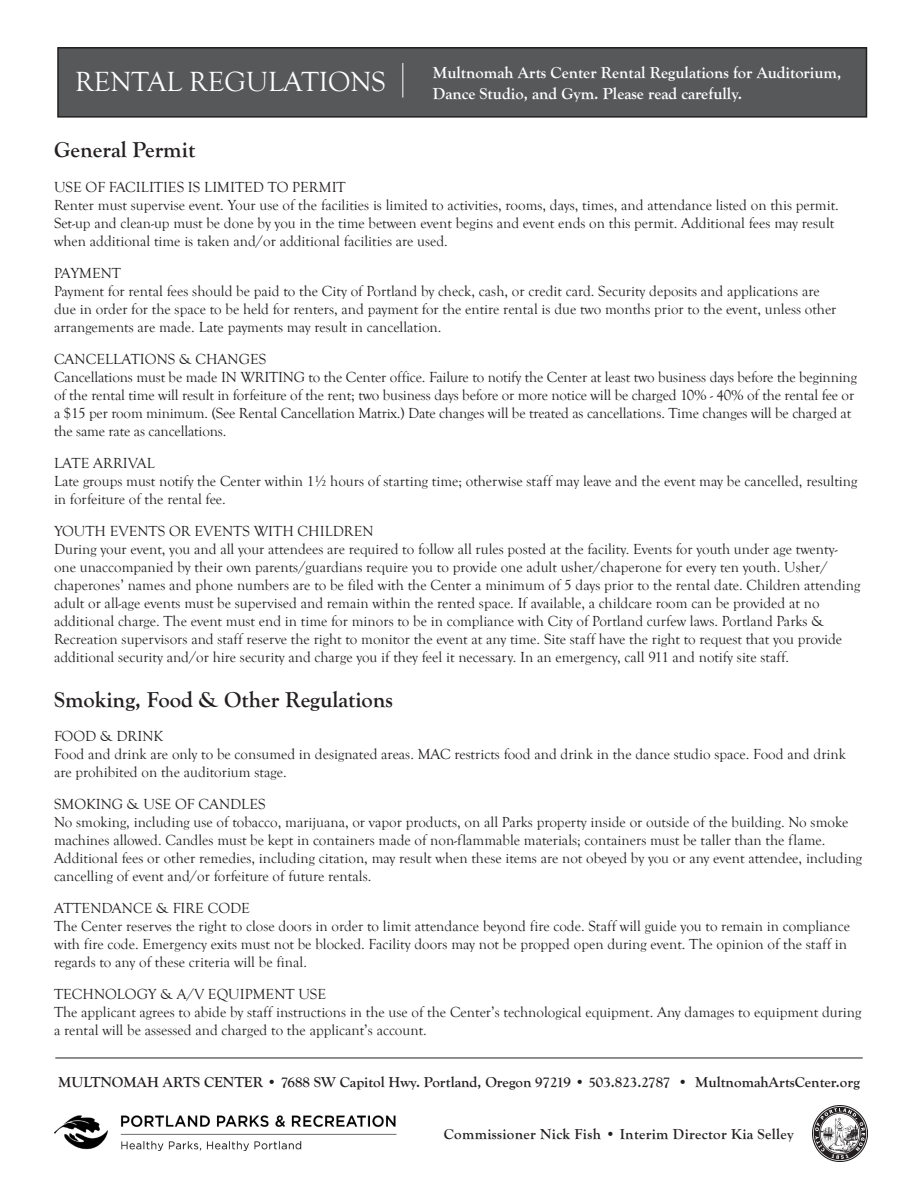
<style>
.page{position:relative;width:918px;height:1188px;background:#fff}
.page>*{position:absolute;margin:0;border:0;box-sizing:border-box;transform-origin:0 0}
.t1{font:28.5px "Goudy Old Style T";color:#fff}
.t2{font:700 22.5px "Goudy Old Style T";color:#231f20}
.t3{font:700 16.5px/21px "Goudy Old Style T";color:#fff}
.t4{font:15px/18px "Goudy Old Style T";color:#231f20}
.t5{font:700 15px "Goudy Old Style T";color:#231f20}
.t6{font:700 15px "Goudy Old Style T";letter-spacing:.02em;color:#231f20}
</style>
<div class="page">
<div style="left:58px;top:48px;width:808px;height:69px;background:#57585a"></div>
<div style="left:57px;top:47px;width:810px;height:71px;border:2px solid #231f20"></div>
<hr style="left:403px;top:63px;width:1px;height:35px;background:#fff">
<img style="left:54px;top:1115px;width:343px;height:36px">
<hr style="left:55px;top:1058px;width:808px;height:1px;background:#231f20">
<img style="left:812px;top:1106px;width:56px;height:55px">
<p class="t1" style="left:75px;top:67px;width:312px">RENTAL REGULATIONS</p>
<p class="t3" style="left:433px;top:62px;width:410px">Multnomah Arts Center Rental Regulations for Auditorium,<br>Dance Studio, and Gym. Please read carefully.</p>
<p class="t2" style="left:54px;top:137px;width:143px">General Permit</p>
<p class="t4" style="left:54px;top:178px;width:293px">USE OF FACILITIES IS LIMITED TO PERMIT</p>
<p class="t4" style="left:54px;top:196px;width:786px">Renter must supervise event. Your use of the facilities is limited to activities, rooms, days, times, and attendance listed on this permit.<br>Set-up and clean-up must be done by you in the time between event begins and event ends on this permit. Additional fees may result when additional time is taken and/or additional facilities are used.</p>
<p class="t4" style="left:54px;top:264px;width:68px">PAYMENT</p>
<p class="t4" style="left:54px;top:282px;width:784px">Payment for rental fees should be paid to the City of Portland by check, cash, or credit card. Security deposits and applications are due in order for the space to be held for renters, and payment for the entire rental is due two months prior to the event, unless other arrangements are made. Late payments may result in cancellation.</p>
<p class="t4" style="left:54px;top:350px;width:214px">CANCELLATIONS &amp; CHANGES</p>
<p class="t4" style="left:54px;top:368px;width:805px">Cancellations must be made IN WRITING to the Center office. Failure to notify the Center at least two business days before the beginning of the rental time will result in forfeiture of the rent; two business days before or more notice will be charged 10% - 40% of the rental fee or a $15 per room minimum. (See Rental Cancellation Matrix.) Date changes will be treated as cancellations. Time changes will be charged at the same rate as cancellations.</p>
<p class="t4" style="left:54px;top:454px;width:102px">LATE ARRIVAL</p>
<p class="t4" style="left:54px;top:472px;width:805px">Late groups must notify the Center within 1½ hours of starting time; otherwise staff may leave and the event may be cancelled, resulting in forfeiture of the rental fee.</p>
<p class="t4" style="left:54px;top:522px;width:321px">YOUTH EVENTS OR EVENTS WITH CHILDREN</p>
<p class="t4" style="left:54px;top:540px;width:808px">During your event, you and all your attendees are required to follow all rules posted at the facility. Events for youth under age twenty&shy;one unaccompanied by their own parents/guardians require you to provide one adult usher/chaperone for every ten youth. Usher/ chaperones’ names and phone numbers are to be filed with the Center a minimum of 5 days prior to the rental date. Children attending adult or all-age events must be supervised and remain within the rented space. If available, a childcare room can be provided at no additional charge. The event must end in time for minors to be in compliance with City of Portland curfew laws. Portland Parks &amp; Recreation supervisors and staff reserve the right to monitor the event at any time. Site staff have the right to request that you provide additional security and/or hire security and charge you if they feel it necessary. In an emergency, call 911 and notify site staff.</p>
<p class="t2" style="left:54px;top:687px;width:341px">Smoking, Food &amp; Other Regulations</p>
<p class="t4" style="left:54px;top:727px;width:111px">FOOD &amp; DRINK</p>
<p class="t4" style="left:54px;top:745px;width:794px">Food and drink are only to be consumed in designated areas. MAC restricts food and drink in the dance studio space. Food and drink are prohibited on the auditorium stage.</p>
<p class="t4" style="left:54px;top:795px;width:213px">SMOKING &amp; USE OF CANDLES</p>
<p class="t4" style="left:54px;top:813px;width:810px">No smoking, including use of tobacco, marijuana, or vapor products, on all Parks property inside or outside of the building. No smoke machines allowed. Candles must be kept in containers made of non-flammable materials; containers must be taller than the flame.<br>Additional fees or other remedies, including citation, may result when these items are not obeyed by you or any event attendee, including cancelling of event and/or forfeiture of future rentals.</p>
<p class="t4" style="left:54px;top:899px;width:198px">ATTENDANCE &amp; FIRE CODE</p>
<p class="t4" style="left:54px;top:917px;width:798px">The Center reserves the right to close doors in order to limit attendance beyond fire code. Staff will guide you to remain in compliance with fire code. Emergency exits must not be blocked. Facility doors may not be propped open during event. The opinion of the staff in regards to any of these criteria will be final.</p>
<p class="t4" style="left:54px;top:986px;width:274px">TECHNOLOGY &amp; A/V EQUIPMENT USE</p>
<p class="t4" style="left:54px;top:1004px;width:809px">The applicant agrees to abide by staff instructions in the use of the Center’s technological equipment. Any damages to equipment during a rental will be assessed and charged to the applicant’s account.</p>
<p class="t5" style="left:58px;top:1073px;width:803px">MULTNOMAH ARTS CENTER • 7688 SW Capitol Hwy. Portland, Oregon 97219 • 503.823.2787 • MultnomahArtsCenter.org</p>
<p class="t6" style="left:444px;top:1125px;width:351px">Commissioner Nick Fish • Interim Director Kia Selley</p>
</div>
